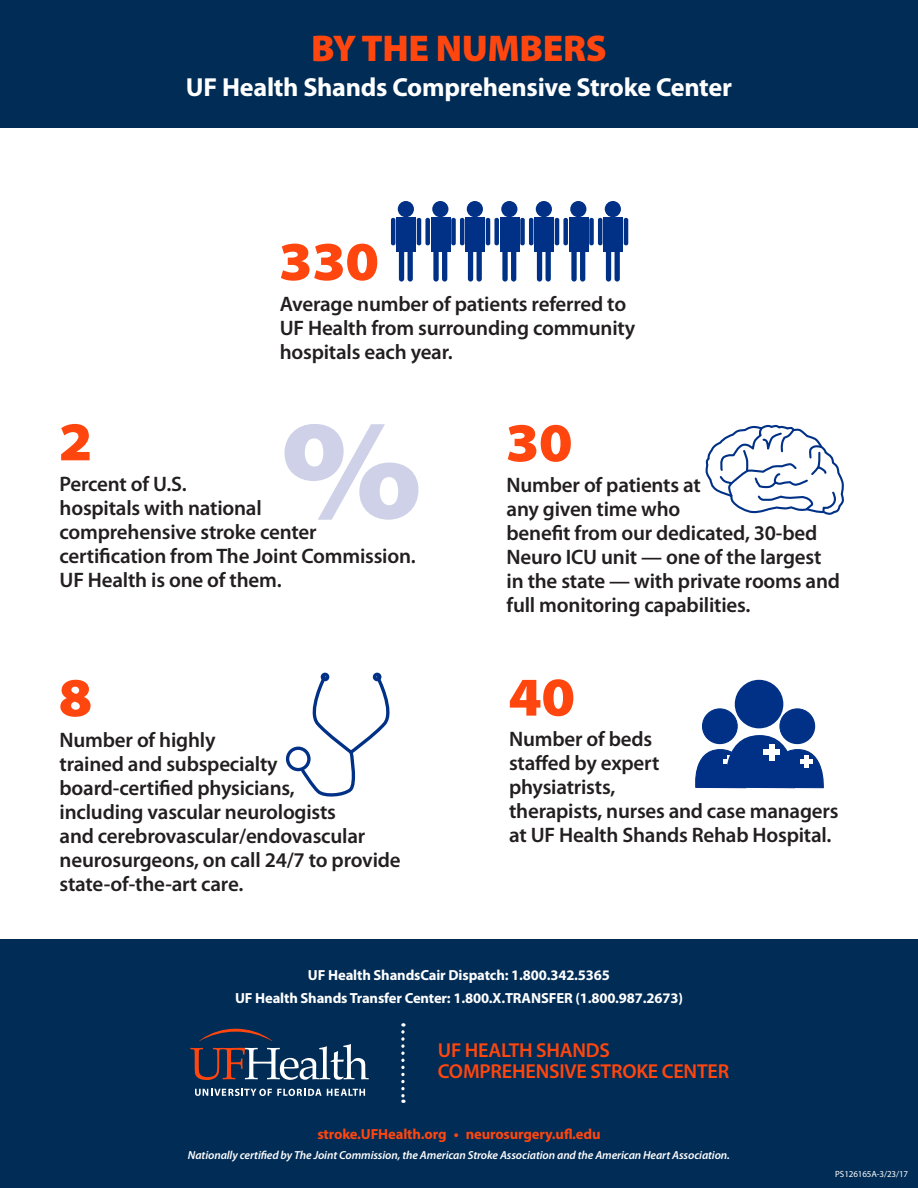
<style>
.page{position:relative;width:918px;height:1188px;background:#fff}
.page>*{position:absolute;margin:0;border:0;box-sizing:border-box;transform-origin:0 0}
.t1{font:900 semi-expanded 55.05px "Myriad Pro";letter-spacing:-.01em;color:#ff460f}
.t2{font:900 37.35px "Myriad Pro";letter-spacing:-.01em;color:#ff460f}
.t3{font:700 26.25px "Myriad Pro";letter-spacing:-.01em;color:#fff}
.t4{font:600 21px/24px "Myriad Pro";letter-spacing:-.01em;color:#231f20}
.Service_line{font:600 20.25px/21.3px "Myriad Pro";letter-spacing:-.01em;color:#ff460f}
.Footer{font:700 14.55px "Myriad Pro";letter-spacing:-.01em;color:#fff}
.Footer-2{font:700 14.55px "Myriad Pro";letter-spacing:-.01em;color:#ff460f}
.Footer-3{font:italic 600 11.7px "Myriad Pro";letter-spacing:-.01em;color:#fff}
.Footer-4{font:9px "Myriad Pro";letter-spacing:-.01em;color:#fff}
</style>
<div class="page">
<svg style="left:285px;top:424px;width:133px;height:96px"></svg>
<div style="left:0;top:939px;width:918px;height:249px;background:#002c55"></div>
<div style="left:0;top:0;width:918px;height:127px;background:#002c55"></div>
<div style="left:432px;top:201px;width:16px;height:16px;background:#003186;border-radius:50%"></div>
<div style="left:431px;top:218px;width:19px;height:34px;background:#003186"></div>
<svg style="left:433px;top:252px;width:14px;height:30px"></svg>
<div style="left:451px;top:218px;width:5px;height:27px;background:#003186;border-radius:2px"></div>
<div style="left:425px;top:218px;width:5px;height:27px;background:#003186;border-radius:2px"></div>
<div style="left:467px;top:201px;width:16px;height:16px;background:#003186;border-radius:50%"></div>
<div style="left:465px;top:218px;width:20px;height:34px;background:#003186"></div>
<svg style="left:468px;top:252px;width:14px;height:30px"></svg>
<hr style="left:486px;top:218px;width:4px;height:27px;background:#003186;border-radius:2px">
<hr style="left:460px;top:218px;width:4px;height:27px;background:#003186;border-radius:2px">
<div style="left:398px;top:201px;width:16px;height:16px;background:#003186;border-radius:50%"></div>
<div style="left:396px;top:218px;width:20px;height:34px;background:#003186"></div>
<svg style="left:399px;top:252px;width:14px;height:30px"></svg>
<hr style="left:417px;top:218px;width:4px;height:27px;background:#003186;border-radius:2px">
<hr style="left:391px;top:218px;width:4px;height:27px;background:#003186;border-radius:2px">
<div style="left:536px;top:201px;width:16px;height:16px;background:#003186;border-radius:50%"></div>
<div style="left:534px;top:218px;width:20px;height:34px;background:#003186"></div>
<svg style="left:537px;top:252px;width:14px;height:30px"></svg>
<hr style="left:555px;top:218px;width:4px;height:27px;background:#003186;border-radius:2px">
<hr style="left:529px;top:218px;width:4px;height:27px;background:#003186;border-radius:2px">
<div style="left:570px;top:201px;width:16px;height:16px;background:#003186;border-radius:50%"></div>
<div style="left:569px;top:218px;width:19px;height:34px;background:#003186"></div>
<svg style="left:571px;top:252px;width:14px;height:30px"></svg>
<div style="left:589px;top:218px;width:5px;height:27px;background:#003186;border-radius:2px"></div>
<div style="left:563px;top:218px;width:5px;height:27px;background:#003186;border-radius:2px"></div>
<div style="left:501px;top:201px;width:16px;height:16px;background:#003186;border-radius:50%"></div>
<div style="left:500px;top:218px;width:19px;height:34px;background:#003186"></div>
<svg style="left:502px;top:252px;width:14px;height:30px"></svg>
<div style="left:520px;top:218px;width:5px;height:27px;background:#003186;border-radius:2px"></div>
<div style="left:494px;top:218px;width:5px;height:27px;background:#003186;border-radius:2px"></div>
<div style="left:605px;top:201px;width:16px;height:16px;background:#003186;border-radius:50%"></div>
<div style="left:603px;top:218px;width:20px;height:34px;background:#003186"></div>
<svg style="left:606px;top:252px;width:14px;height:30px"></svg>
<hr style="left:624px;top:218px;width:4px;height:27px;background:#003186;border-radius:2px">
<hr style="left:598px;top:218px;width:4px;height:27px;background:#003186;border-radius:2px">
<div style="left:321px;top:673px;width:8px;height:8px;border:3px solid #003186;border-radius:50%"></div>
<div style="left:286px;top:747px;width:25px;height:24px;border:3px solid #003186;border-radius:50%"></div>
<svg style="left:299px;top:674px;width:91px;height:123px"></svg>
<div style="left:373px;top:673px;width:8px;height:8px;border:3px solid #003186;border-radius:50%"></div>
<svg style="left:705px;top:424px;width:139px;height:91px"></svg>
<div style="left:736px;top:681px;width:47px;height:47px;background:#003186;border-radius:50%"></div>
<div style="left:735px;top:680px;width:48px;height:48px;border:2px solid #003186;border-radius:50%"></div>
<div style="left:703px;top:709px;width:34px;height:35px;background:#003186;border-radius:50%"></div>
<div style="left:702px;top:708px;width:36px;height:36px;border:1px solid #003186;border-radius:50%"></div>
<div style="left:780px;top:709px;width:35px;height:35px;background:#003186;border-radius:50%"></div>
<div style="left:779px;top:708px;width:36px;height:36px;border:1px solid #003186;border-radius:50%"></div>
<svg style="left:695px;top:735px;width:129px;height:54px"></svg>
<div style="left:763px;top:749px;width:17px;height:6px;background:#fff"></div>
<div style="left:769px;top:744px;width:6px;height:17px;background:#fff"></div>
<svg style="left:401px;top:1023px;width:4px;height:80px"></svg>
<svg style="left:190px;top:1029px;width:179px;height:51px"></svg>
<svg style="left:195px;top:1089px;width:170px;height:7px"></svg>
<p class="t2" style="left:311px;top:27px;width:297px">BY THE NUMBERS</p>
<p class="t3" style="left:186px;top:72px;width:548px">UF Health Shands Comprehensive Stroke Center</p>
<p class="t1" style="left:279px;top:230px;width:102px">330</p>
<p class="t1" style="left:58px;top:410px;width:35px">2</p>
<p class="t4" style="left:280px;top:292px;width:357px">Average number of patients referred to<br>UF Health from surrounding community hospitals each year.</p>
<p class="t1" style="left:506px;top:411px;width:69px">30</p>
<p class="t4" style="left:60px;top:472px;width:358px">Percent of U.S.<br>hospitals with national<br>comprehensive stroke center certification from The Joint Commission.<br>UF Health is one of them.</p>
<p class="t1" style="left:58px;top:666px;width:35px">8</p>
<p class="t4" style="left:60px;top:728px;width:343px">Number of highly<br>trained and subspecialty board-certified physicians,<br>including vascular neurologists<br>and cerebrovascular/endovascular neurosurgeons, on call 24/7 to provide state-of-the-art care.</p>
<p class="t4" style="left:507px;top:473px;width:335px">Number of patients at<br>any given time who<br>benefit from our dedicated, 30-bed<br>Neuro ICU unit — one of the largest in the state — with private rooms and full monitoring capabilities.</p>
<p class="t1" style="left:508px;top:665px;width:69px">40</p>
<p class="t4" style="left:509px;top:728px;width:331px">Number of beds<br>staffed by expert<br>physiatrists,<br>therapists, nurses and case managers at UF Health Shands Rehab Hospital.</p>
<p class="Footer" style="left:308px;top:967px;width:304px">UF Health ShandsCair Dispatch: 1.800.342.5365</p>
<p class="Footer" style="left:235px;top:990px;width:450px">UF Health Shands Transfer Center: 1.800.X.TRANSFER (1.800.987.2673)</p>
<p class="Service_line" style="left:438px;top:1040px;width:293px">UF HEALTH SHANDS<br>COMPREHENSIVE STROKE CENTER</p>
<p class="Footer-2" style="left:317px;top:1126px;width:285px">stroke.UFHealth.org • neurosurgery.ufl.edu</p>
<p class="Footer-3" style="left:188px;top:1149px;width:544px">Nationally certified by The Joint Commission, the American Stroke Association and the American Heart Association.</p>
<p class="Footer-4" style="left:835px;top:1169px;width:74px">PS126165A-3/23/17</p>
</div>
